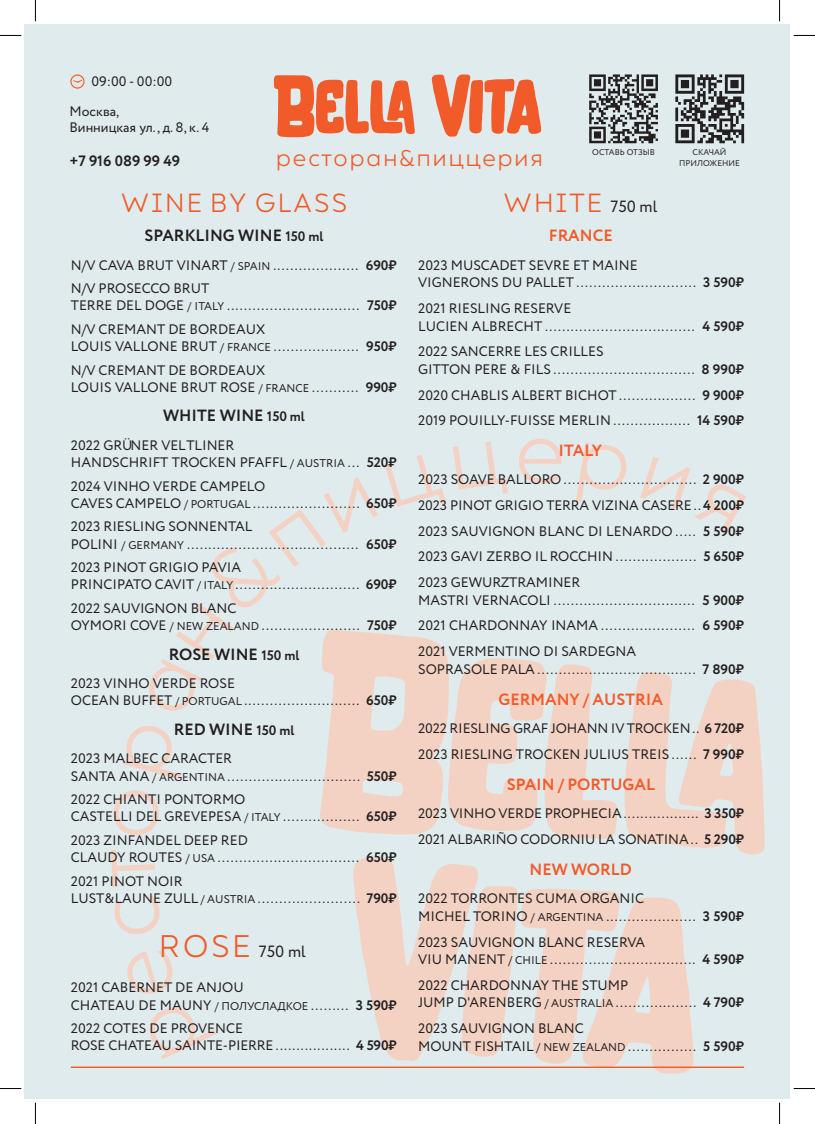
<style>
.page{position:relative;width:815px;height:1124px;background:#fff}
.page>*{position:absolute;margin:0;border:0;box-sizing:border-box;transform-origin:0 0}
.t1{font:300 26.25px "Bion";color:#f15b29}
.t2{font:300 22.75px "Bion";color:#f15b29}
.t3{font:700 16.25px "Circe";color:#231f20}
.t4{font:700 16.25px "Circe";color:#f15b29}
.t5{font:16.25px "Circe";color:#231f20}
.t6{font:700 15px "Circe";color:#231f20}
.t7{font:13.75px/17.2px "Circe";color:#231f20}
.t8{font:700 13.75px "Circe";color:#231f20}
.t9{font:8.25px/10.4px "Circe";color:#231f20;text-align:center}
.s1{font-family:"Circe";font-weight:400;font-size:16.25px;color:#231f20}
.s2{font-size:13.75px}
.s3{font-size:11.25px}
.s4{font-weight:700}
.s5{font-family:"Bion";font-weight:300;font-size:31.25px;color:#f15b29}
</style>
<div class="page">
<div style="left:25px;top:25px;width:765px;height:1073px;background:#e0ebed"></div>
<svg style="left:111px;top:439px;width:635px;height:620px"></svg>
<svg style="left:320px;top:629px;width:445px;height:444px"></svg>
<svg style="left:273px;top:74px;width:268px;height:63px"></svg>
<svg style="left:70px;top:74px;width:15px;height:15px"></svg>
<hr style="left:71px;top:1066px;width:673px;height:1px;background:#f15b29">
<svg style="left:589px;top:74px;width:69px;height:69px"></svg>
<svg style="left:675px;top:74px;width:69px;height:69px"></svg>
<svg style="left:35px;top:0;width:1px;height:21px"></svg>
<svg style="left:35px;top:1102px;width:1px;height:21px"></svg>
<svg style="left:779px;top:0;width:1px;height:21px"></svg>
<svg style="left:779px;top:1102px;width:1px;height:21px"></svg>
<svg style="left:0;top:35px;width:21px;height:1px"></svg>
<svg style="left:794px;top:35px;width:21px;height:1px"></svg>
<svg style="left:0;top:1088px;width:21px;height:1px"></svg>
<svg style="left:794px;top:1088px;width:21px;height:1px"></svg>
<p class="t7" style="left:99px;top:74px;width:9px">9</p>
<p class="t7" style="left:91px;top:74px;width:82px">0 :00 - 00:00</p>
<p class="t7" style="left:69px;top:104px;width:141px;line-height:16.2px">Москва,<br>Винницкая ул., д. 8, к. 4</p>
<p class="t6" style="left:69px;top:155px;width:112px">+7 916 089 99 49</p>
<h2 class="t2" style="left:398px;top:150px;width:19px">&amp;</h2>
<h2 class="t2" style="left:275px;top:150px;width:270px">ресторан пиццерия</h2>
<p class="t9" style="left:592px;top:148px;width:64px">ОСТАВЬ ОТЗЫВ</p>
<p class="t9" style="left:679px;top:148px;width:62px">СКАЧАЙ<br>ПРИЛОЖЕНИЕ</p>
<h1 class="t1" style="left:120px;top:193px;width:230px">WINE BY GLASS</h1>
<h1 class="t1" style="left:503px;top:194px;width:156px">WHITE <span class="s1">750 ml</span></h1>
<p class="t3" style="left:144px;top:230px;width:181px">SPARKLING WINE <span class="s2">150 ml</span></p>
<p class="t7" style="left:71px;top:254px;width:327px;line-height:23.5px">N/V CAVA BRUT VINART <span class="s3">/ SPAIN</span> .................... <span class="s4">690-<br></span>N/V PROSECCO BRUT</p>
<p class="t7" style="left:71px;top:295px;width:327px;line-height:23.5px">TERRE DEL DOGE <span class="s3">/ ITALY</span> ............................... <span class="s4">750-<br></span>N/V CREMANT DE BORDEAUX</p>
<p class="t7" style="left:71px;top:336px;width:327px;line-height:23.5px">LOUIS VALLONE BRUT <span class="s3">/ FRANCE</span> .................... <span class="s4">950-<br></span>N/V CREMANT DE BORDEAUX</p>
<p class="t7" style="left:71px;top:380px;width:327px">LOUIS VALLONE BRUT ROSE <span class="s3">/ FRANCE</span> ........... <span class="s4">990-</span></p>
<p class="t3" style="left:163px;top:410px;width:143px">WHITE WINE <span class="s2">150 ml</span></p>
<p class="t7" style="left:71px;top:438px;width:327px">2022 GRÜNER VELTLINER<br>HANDSCHRIFT TROCKEN PFAFFL <span class="s3">/ AUSTRIA</span> ... <span class="s4">520-</span></p>
<p class="t7" style="left:71px;top:478px;width:327px">2024 VINHO VERDE CAMPELO<br>CAVES CAMPELO <span class="s3">/ PORTUGAL</span> ......................... <span class="s4">650-</span></p>
<p class="t7" style="left:71px;top:519px;width:183px">202 RIESLING SONNENTAL</p>
<p class="t7" style="left:71px;top:519px;width:327px;text-indent:22px">3<br>POLINI <span class="s3">/ GERMANY</span> ........................................ <span class="s4">650-</span></p>
<p class="t7" style="left:71px;top:560px;width:327px">2023 PINOT GRIGIO PAVIA<br>PRINCIPATOCAVIT <span class="s3">/ ITALY</span>............................. <span class="s4">690-</span></p>
<p class="t7" style="left:71px;top:600px;width:327px">2022 SAUVIGNON BLANC<br>OYMORI COVE <span class="s3">/ NEW ZEALAND</span> ....................... <span class="s4">750-</span></p>
<p class="t3" style="left:169px;top:648px;width:132px">ROSE WINE <span class="s2">150 ml</span></p>
<p class="t7" style="left:71px;top:676px;width:327px">2023 VINHO VERDE ROSE<br>OCEAN BUFFET <span class="s3">/ PORTUGAL</span> ........................... <span class="s4">650-</span></p>
<p class="t3" style="left:174px;top:723px;width:122px">RED WINE <span class="s2">150 ml</span></p>
<p class="t7" style="left:71px;top:751px;width:163px">202 MALBEC CARACTER</p>
<p class="t7" style="left:71px;top:751px;width:327px;text-indent:22px">3<br>SANTA ANA <span class="s3">/ ARGENTINA</span> ............................... <span class="s4">550-</span></p>
<p class="t7" style="left:71px;top:791px;width:327px">2022 CHIANTI PONTORMO<br>CASTELLI DEL GREVEPESA <span class="s3">/ ITALY</span> .................. <span class="s4">650-</span></p>
<p class="t7" style="left:71px;top:832px;width:179px">202 ZINFANDEL DEEP RED</p>
<p class="t7" style="left:71px;top:832px;width:327px;text-indent:22px">3<br>CLAUDY ROUTES <span class="s3">/ USA</span> ................................. <span class="s4">650-</span></p>
<p class="t7" style="left:71px;top:873px;width:113px">20 PINOT NOIR</p>
<p class="t7" style="left:71px;top:873px;width:327px;text-indent:15px">21<br>LUST&amp;LAUNE ZULL <span class="s3">/ AUSTRIA</span>........................ <span class="s4">790-</span></p>
<p class="t5" style="left:158px;top:945px;width:149px"><span class="s5">ROSE</span> 750 ml</p>
<p class="t7" style="left:71px;top:980px;width:174px">20 CABERNET DE ANJOU</p>
<p class="t7" style="left:71px;top:980px;width:327px;text-indent:15px">21<br>CHATEAU DE MAUNY <span class="s3">/ ПОЛУСЛАДКОЕ</span> ......... <span class="s4">3 590-</span></p>
<p class="t7" style="left:71px;top:1020px;width:327px">2022 COTES DE PROVENCE<br>ROSE CHATEAU SAINTE-PIERRE .................. <span class="s4">4 590-</span></p>
<p class="t4" style="left:549px;top:229px;width:65px">FRANCE</p>
<p class="t7" style="left:418px;top:257px;width:327px;line-height:17.6px">2023 MUSCADET SEVRE ET MAINE<br>VIGNERONS DU PALLET............................ <span class="s4">3 590-</span></p>
<p class="t7" style="left:418px;top:300px;width:327px;line-height:17.6px">2021 RIESLING RESERVE<br>LUCIEN ALBRECHT................................... <span class="s4">4 5 0-</span></p>
<p class="t8" style="left:721px;top:321px;width:9px">9</p>
<p class="t7" style="left:418px;top:344px;width:187px">202 SANCERRE LES CRILLES</p>
<p class="t7" style="left:418px;top:344px;width:327px;line-height:17.6px;text-indent:22px">2<br>GITTON PERE &amp; FILS................................. <span class="s4">8 990-</span></p>
<p class="t7" style="left:418px;top:383px;width:327px;line-height:25.6px">2020 CHABLIS ALBERT BICHOT.................. <span class="s4">9 900-<br></span>2019 POUILLY-FUISSE MERLIN .................. <span class="s4">1 590-</span></p>
<p class="t8" style="left:703px;top:415px;width:9px">4</p>
<p class="t4" style="left:558px;top:444px;width:45px">ITALY</p>
<p class="t7" style="left:418px;top:472px;width:327px">202 SOAVE BALLORO............................... <span class="s4">2900-</span></p>
<p class="t7" style="left:418px;top:468px;width:327px;line-height:25.6px;text-indent:22px">3<br>202 PINOT GRIGIO TERRA VIZINA CASERE .. <span class="s4">4 200-</span></p>
<p class="t7" style="left:418px;top:494px;width:327px;line-height:25.6px;text-indent:22px">3<br>2023 SAUVIGNON BLANC DI LENARDO ..... <span class="s4">5 590-<br></span>2023 GAVI ZERBO IL ROCCHIN ................... <span class="s4">5 650-<br></span>202 GEWURZTRAMINER</p>
<p class="t7" style="left:418px;top:574px;width:327px;line-height:17.6px;text-indent:22px">3<br>MASTRI VERNACOLI................................. <span class="s4">5 900-</span></p>
<p class="t7" style="left:418px;top:614px;width:327px;line-height:25.6px">2021 CHARDONNAY INAMA...................... <span class="s4">6 590-<br></span>2021 VERMENTINO DI SARDEGNA</p>
<p class="t7" style="left:418px;top:661px;width:327px">SOPRASOLE PALA..................................... <span class="s4">7 890-</span></p>
<p class="t4" style="left:499px;top:693px;width:166px">GERMANY / AUSTRIA</p>
<p class="t7" style="left:418px;top:716px;width:327px;line-height:25.6px">2022 RIESLING GRAF JOHANN IV TROCKEN .. <span class="s4">6 720-<br></span>202 RIESLING TROCKEN JULIUS TREIS ...... <span class="s4">7 990-</span></p>
<p class="t7" style="left:440px;top:746px;width:9px">3</p>
<p class="t4" style="left:507px;top:778px;width:150px">SPAIN / PORTUGAL</p>
<p class="t7" style="left:418px;top:806px;width:327px">202 VINHO VERDE PROPHECIA.................. <span class="s4">3 350-</span></p>
<p class="t7" style="left:418px;top:801px;width:327px;line-height:25.6px;text-indent:22px">3<br>2021 ALBARIÑO CODORNIU LA SONATINA .. <span class="s4">5 290-</span></p>
<p class="t4" style="left:530px;top:863px;width:104px">NEW WORLD</p>
<p class="t7" style="left:418px;top:890px;width:327px;line-height:17.6px">2022 TORRONTES CUMA ORGANIC<br>MICHEL TORINO <span class="s3">/ ARGENTINA</span> ..................... <span class="s4">3 590-</span></p>
<p class="t7" style="left:418px;top:934px;width:229px">202 SAUVIGNON BLANC RESERVA</p>
<p class="t7" style="left:418px;top:934px;width:327px;line-height:17.6px;text-indent:22px">3<br>VIU MANENT <span class="s3">/ CHILE</span> .................................. <span class="s4">4 590-</span></p>
<p class="t7" style="left:418px;top:977px;width:327px;line-height:17.6px">2022 CHARDONNAY THE STUMP<br>JUMP D'ARENBERG <span class="s3">/ AUSTRALIA</span> ................... <span class="s4">4 790-</span></p>
<p class="t7" style="left:418px;top:1020px;width:327px;line-height:17.6px">2023 SAUVIGNON BLANC<br>MOUNT FISHTAIL <span class="s3">/ NEW ZEALAND</span> ................ <span class="s4">5 590-</span></p>
</div>
